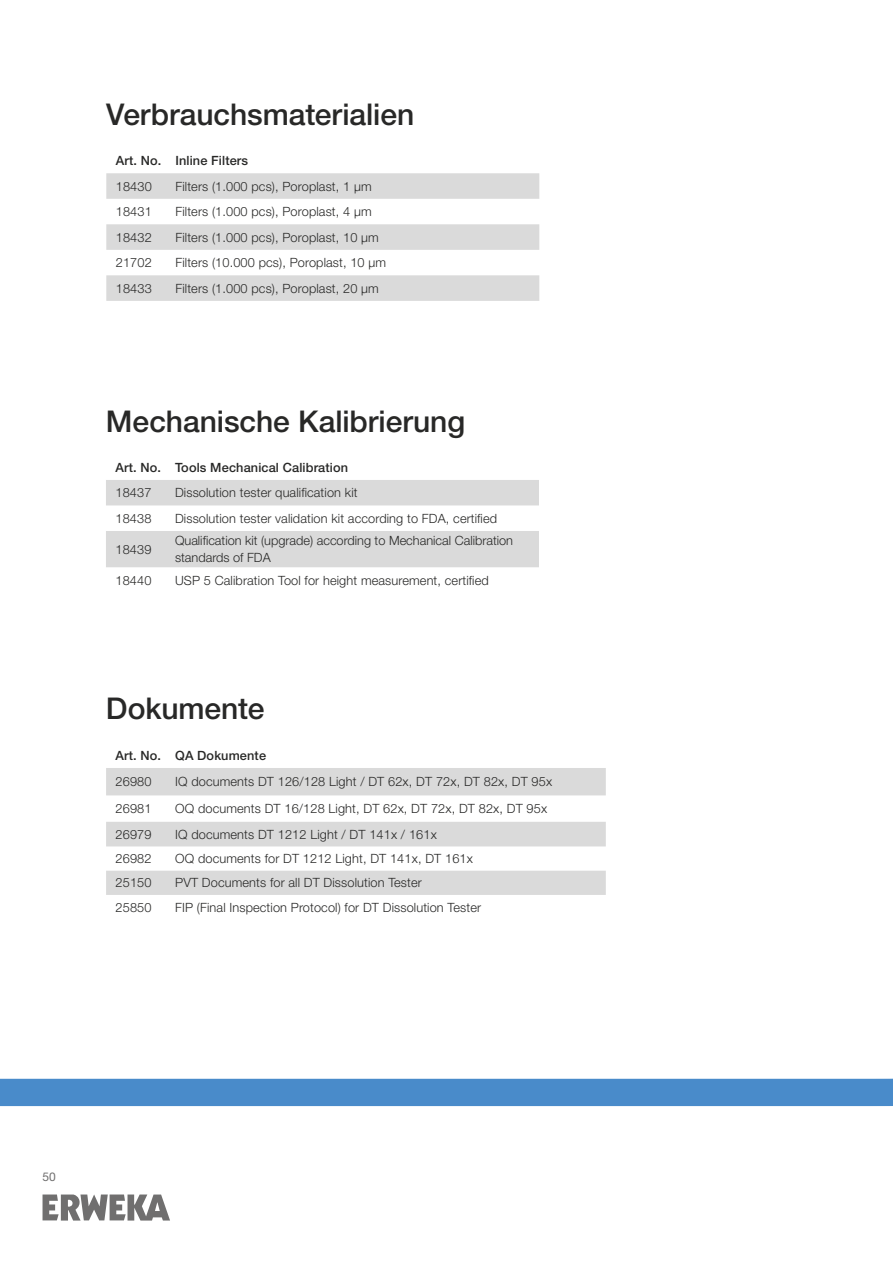
<style>
.page{position:relative;width:893px;height:1263px;background:#fff}
.page>*{position:absolute;margin:0;border:0;box-sizing:border-box;transform-origin:0 0}
.t1{font:500 30px "Helvetica Neue LT Std";color:#282827}
.t2{font:300 12.75px/16.5px "Helvetica Neue LT Std";letter-spacing:.01em;color:#282827}
.t3{font:500 12.75px "Helvetica Neue LT Std";letter-spacing:.01em;color:#282827}
.t4{font:12px "Helvetica Neue LT Std";color:#706f6f}
</style>
<div class="page">
<svg style="left:43px;top:1194px;width:127px;height:26px"></svg>
<div style="left:0;top:1078px;width:893px;height:28px;background:#498bca"></div>
<svg style="left:106px;top:173px;width:433px;height:128px;fill:#dadada"></svg>
<svg style="left:106px;top:480px;width:433px;height:87px"></svg>
<svg style="left:106px;top:768px;width:500px;height:127px;fill:#dadada"></svg>
<h1 class="t1" style="left:106px;top:97px;width:309px">Verbrauchsmaterialien</h1>
<p class="t3" style="left:116px;top:153px;width:134px">Art. No. Inline Filters</p>
<p class="t2" style="left:116px;top:178px;width:37px">18430</p>
<p class="t2" style="left:175px;top:178px;width:198px">Filters (1.000 pcs), Poroplast, 1 µm</p>
<p class="t2" style="left:116px;top:203px;width:37px">18431</p>
<p class="t2" style="left:175px;top:203px;width:198px">Filters (1.000 pcs), Poroplast, 4 µm</p>
<p class="t2" style="left:116px;top:229px;width:37px">18432</p>
<p class="t2" style="left:175px;top:229px;width:205px">Filters (1.000 pcs), Poroplast, 10 µm</p>
<p class="t2" style="left:116px;top:254px;width:37px">21702</p>
<p class="t2" style="left:175px;top:254px;width:212px">Filters (10.000 pcs), Poroplast, 10 µm</p>
<p class="t2" style="left:116px;top:280px;width:37px">18433</p>
<p class="t2" style="left:175px;top:280px;width:205px">Filters (1.000 pcs), Poroplast, 20 µm</p>
<h1 class="t1" style="left:106px;top:403px;width:361px">Mechanische Kalibrierung</h1>
<p class="t3" style="left:116px;top:460px;width:234px">Art. No. Tools Mechanical Calibration</p>
<p class="t2" style="left:116px;top:484px;width:37px">18437</p>
<p class="t2" style="left:175px;top:484px;width:184px">Dissolution tester qualification kit</p>
<p class="t2" style="left:116px;top:510px;width:37px">18438</p>
<p class="t2" style="left:175px;top:510px;width:324px">Dissolution tester validation kit according to FDA, certified</p>
<p class="t2" style="left:116px;top:541px;width:37px">18439</p>
<p class="t2" style="left:175px;top:532px;width:339px">Qualification kit (upgrade) according to Mechanical Calibration standards of FDA</p>
<p class="t2" style="left:116px;top:571px;width:37px">18440</p>
<p class="t2" style="left:175px;top:571px;width:315px">USP 5 Calibration Tool for height measurement, certified</p>
<h1 class="t1" style="left:106px;top:690px;width:160px">Dokumente</h1>
<p class="t3" style="left:116px;top:748px;width:152px">Art. No. QA Dokumente</p>
<p class="t2" style="left:116px;top:773px;width:37px">26980</p>
<p class="t2" style="left:175px;top:773px;width:378px">IQ documents DT 126/128 Light / DT 62x, DT 72x, DT 82x, DT 95x</p>
<p class="t2" style="left:116px;top:800px;width:37px">26981</p>
<p class="t2" style="left:175px;top:800px;width:373px">OQ documents DT 16/128 Light, DT 62x, DT 72x, DT 82x, DT 95x</p>
<p class="t2" style="left:116px;top:826px;width:37px">26979</p>
<p class="t2" style="left:175px;top:826px;width:263px">IQ documents DT 1212 Light / DT 141x / 161x</p>
<p class="t2" style="left:116px;top:850px;width:37px">26982</p>
<p class="t2" style="left:175px;top:850px;width:299px">OQ documents for DT 1212 Light, DT 141x, DT 161x</p>
<p class="t2" style="left:116px;top:874px;width:37px">25150</p>
<p class="t2" style="left:175px;top:874px;width:248px">PVT Documents for all DT Dissolution Tester</p>
<p class="t2" style="left:116px;top:898px;width:37px">25850</p>
<p class="t2" style="left:175px;top:898px;width:307px">FIP (Final Inspection Protocol) for DT Dissolution Tester</p>
<p class="t4" style="left:43px;top:1169px;width:15px">50</p>
</div>
